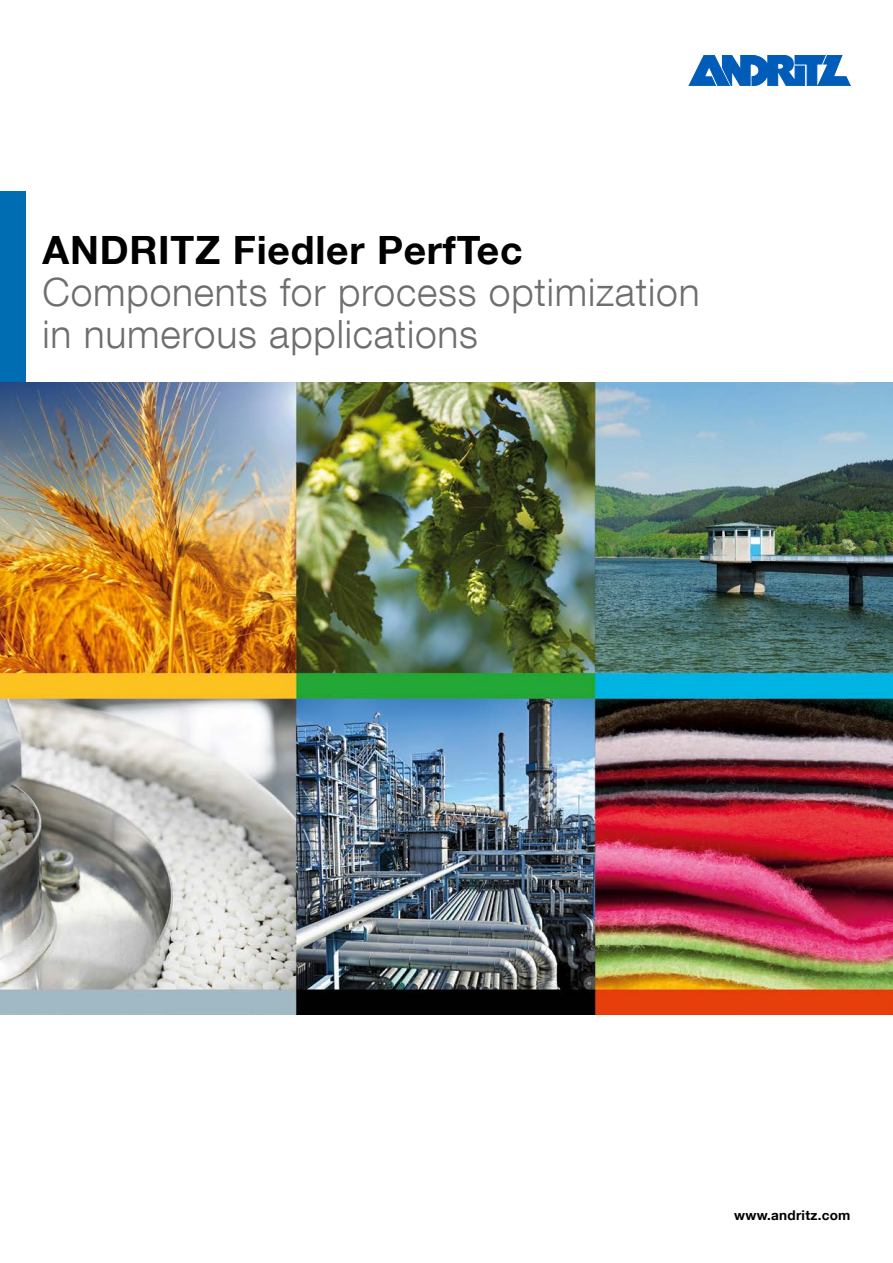
<style>
.page{position:relative;width:893px;height:1263px;background:#fff}
.page>*{position:absolute;margin:0;border:0;box-sizing:border-box;transform-origin:0 0}
.t1{font:300 39px/42px "Helvetica Neue LT Com";letter-spacing:.02em;color:#6e6e6e}
.t2{font:700 39px "Helvetica Neue LT Com";letter-spacing:.02em;color:#000}
.t3{font:700 13.5px "Helvetica Neue LT Com";letter-spacing:.02em;color:#000}
</style>
<div class="page">
<svg style="left:689px;top:55px;width:161px;height:31px"></svg>
<div style="left:0;top:191px;width:26px;height:192px;background:#006cb1"></div>
<img style="left:0;top:383px;width:893px;height:631px">
<p class="t2" style="left:43px;top:225px;width:481px">ANDRITZ Fiedler PerfTec</p>
<p class="t1" style="left:43px;top:270px;width:659px">Components for process optimization in numerous applications</p>
<p class="t3" style="left:734px;top:1207px;width:118px">www.andritz.com</p>
</div>
